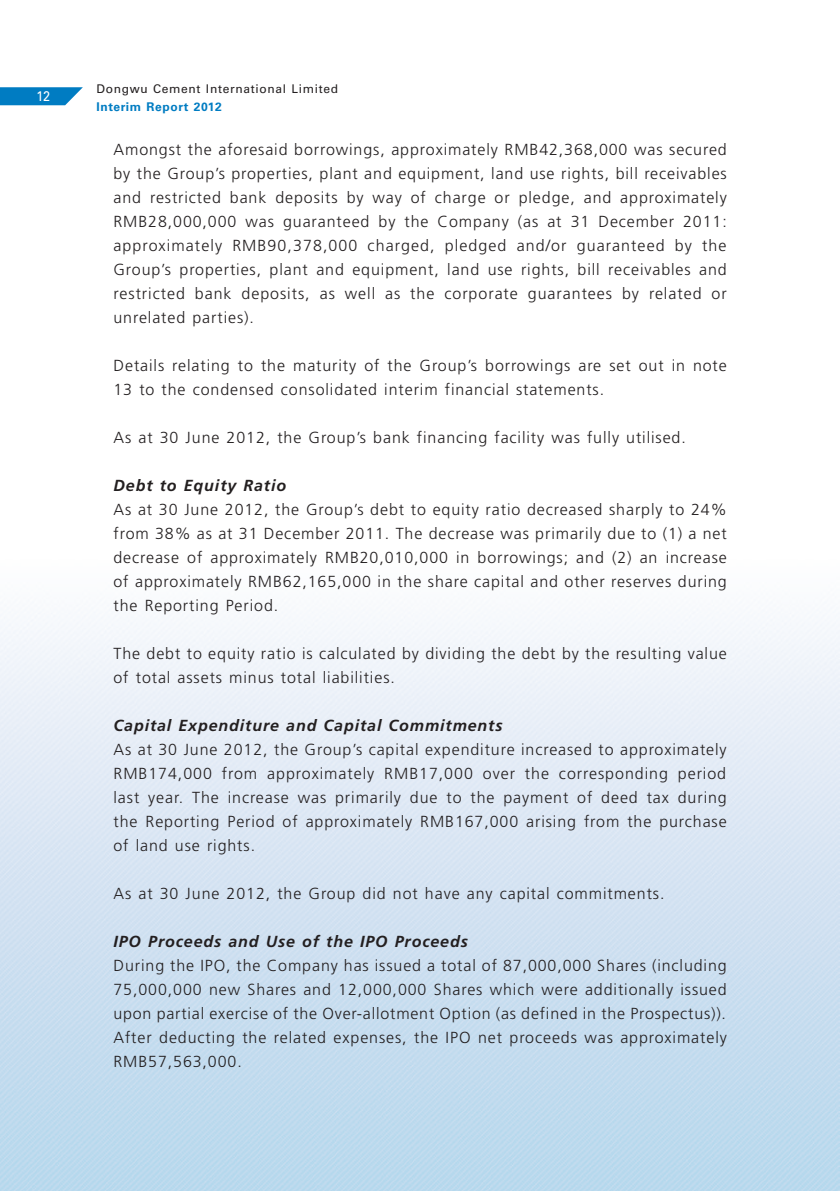
<style>
.page{position:relative;width:840px;height:1191px;background:#fff}
.page>*{position:absolute;margin:0;border:0;box-sizing:border-box;transform-origin:0 0}
.t1{font:300 16px/24px "Frutiger LT Std";letter-spacing:.055em;color:#231f20;text-align:justify}
.t2{font:italic 700 16px "Frutiger LT Std";letter-spacing:.055em;color:#231f20}
.t3{font:14px "Univers LT Std";color:#fff;scale:.9 1}
.t4{font:12px "Univers LT Std";letter-spacing:.055em;color:#231f20}
.t5{font:700 12px "Univers LT Std";letter-spacing:.055em;color:#007cc2}
</style>
<div class="page">
<img style="left:0;top:608px;width:840px;height:583px">
<svg style="left:0;top:87px;width:83px;height:18px"></svg>
<p class="t3" style="left:36px;top:88px;width:8px">12</p>
<p class="t4" style="left:96px;top:81px;width:243px">Dongwu Cement International Limited</p>
<p class="t5" style="left:96px;top:99px;width:127px">Interim Report 2012</p>
<p class="t1" style="left:113px;top:138px;width:614px">Amongst the aforesaid borrowings, approximately RMB42,368,000 was secured by the Group’s properties, plant and equipment, land use rights, bill receivables and restricted bank deposits by way of charge or pledge, and approximately RMB28,000,000 was guaranteed by the Company (as at 31 December 2011: approximately RMB90,378,000 charged, pledged and/or guaranteed by the Group’s properties, plant and equipment, land use rights, bill receivables and restricted bank deposits, as well as the corporate guarantees by related or unrelated parties).</p>
<p class="t1" style="left:113px;top:354px;width:614px">Details relating to the maturity of the Group’s borrowings are set out in note<br>13 to the condensed consolidated interim financial statements.</p>
<p class="t1" style="left:113px;top:426px;width:573px">As at 30 June 2012, the Group’s bank financing facility was fully utilised.</p>
<p class="t2" style="left:113px;top:476px;width:174px">Debt to Equity Ratio</p>
<p class="t1" style="left:113px;top:498px;width:614px">As at 30 June 2012, the Group’s debt to equity ratio decreased sharply to 24% from 38% as at 31 December 2011. The decrease was primarily due to (1) a net decrease of approximately RMB20,010,000 in borrowings; and (2) an increase of approximately RMB62,165,000 in the share capital and other reserves during the Reporting Period.</p>
<p class="t1" style="left:113px;top:642px;width:614px">The debt to equity ratio is calculated by dividing the debt by the resulting value of total assets minus total liabilities.</p>
<p class="t2" style="left:113px;top:716px;width:390px">Capital Expenditure and Capital Commitments</p>
<p class="t1" style="left:113px;top:738px;width:614px">As at 30 June 2012, the Group’s capital expenditure increased to approximately RMB174,000 from approximately RMB17,000 over the corresponding period last year. The increase was primarily due to the payment of deed tax during the Reporting Period of approximately RMB167,000 arising from the purchase of land use rights.</p>
<p class="t1" style="left:113px;top:882px;width:552px">As at 30 June 2012, the Group did not have any capital commitments.</p>
<p class="t2" style="left:113px;top:932px;width:355px">IPO Proceeds and Use of the IPO Proceeds</p>
<p class="t1" style="left:113px;top:954px;width:614px">During the IPO, the Company has issued a total of 87,000,000 Shares (including 75,000,000 new Shares and 12,000,000 Shares which were additionally issued upon partial exercise of the Over-allotment Option (as defined in the Prospectus)).<br>After deducting the related expenses, the IPO net proceeds was approximately RMB57,563,000.</p>
</div>
